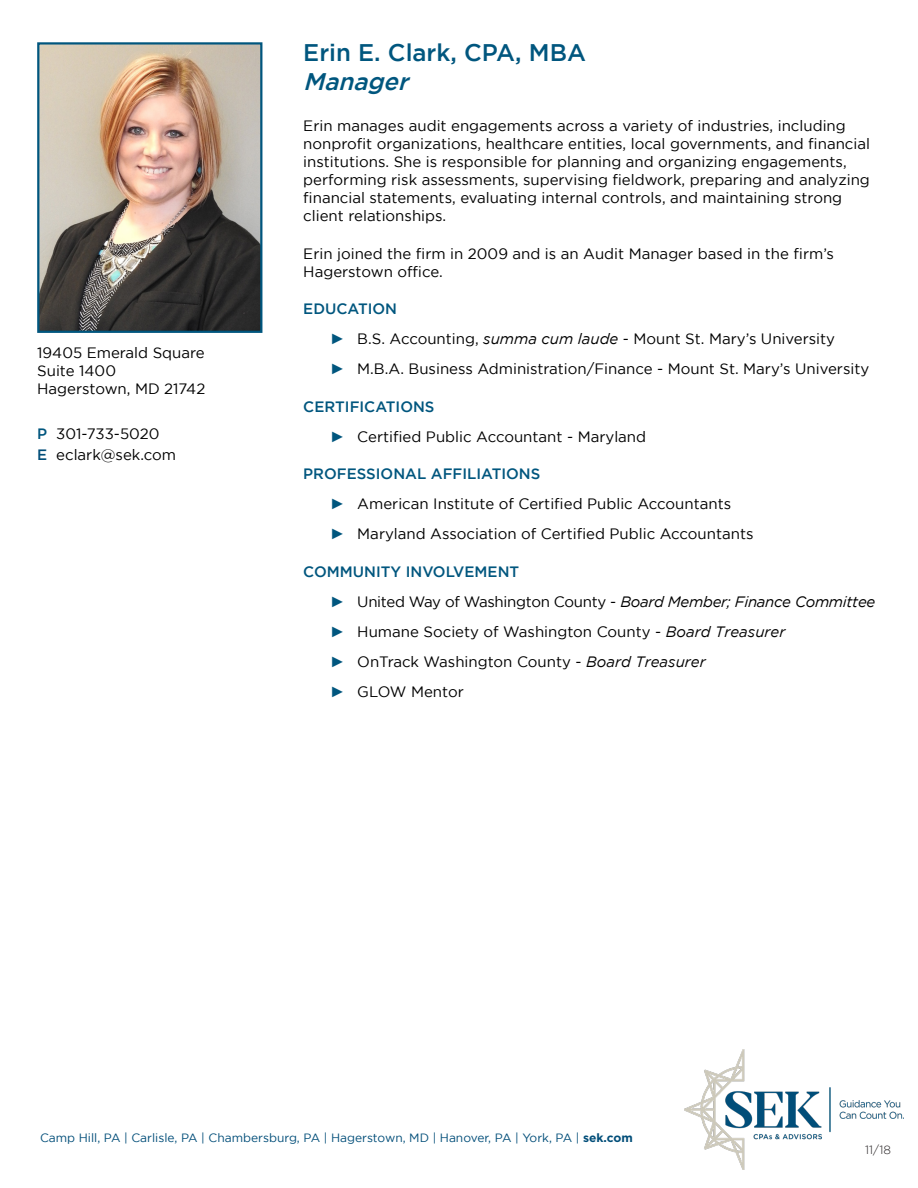
<style>
.page{position:relative;width:918px;height:1188px;background:#fff}
.page>*{position:absolute;margin:0;border:0;box-sizing:border-box;transform-origin:0 0}
.t1{font:500 24px "Gotham";color:#00567e}
.t2{font:italic 500 24px "Gotham";color:#00567e}
.t3{font:15px/18px "Gotham";color:#000}
.Blue_Bullet_BlackTex{font:500 15px "Gotham";color:#00567e}
.t4{font:15px "Gotham";letter-spacing:-.02em;color:#000}
.t5{font:12px "Gotham";color:#024e79}
.Blue_Bullet_BlackTex-2{font:300 12px "Gotham";color:#231f20}
.s1{font-weight:500;color:#00567e}
.s2{font-weight:500;color:#024e79}
.s3{font-family:"Arial";color:#00567e}
.s4{font-style:italic}
.s5{font-weight:700}
</style>
<div class="page">
<img style="left:685px;top:1050px;width:219px;height:119px">
<img style="left:40px;top:45px;width:219px;height:285px">
<div style="left:37px;top:42px;width:225px;height:291px;border:2px solid #00567e"></div>
<p class="t3" style="left:37px;top:344px;width:169px">19405 Emerald Square</p>
<p class="t3" style="left:37px;top:362px;width:80px">Suite 1400</p>
<p class="t3" style="left:37px;top:380px;width:170px">Hagerstown, MD 21742</p>
<p class="t3" style="left:37px;top:425px;width:124px"><span class="s1">P</span> 301-733-5020</p>
<p class="t3" style="left:37px;top:446px;width:140px"><span class="s2">E</span> eclark@sek.com</p>
<p class="t1" style="left:303px;top:39px;width:284px">Erin E. Clark, CPA, MBA</p>
<p class="t2" style="left:303px;top:68px;width:113px">Manager</p>
<p class="t3" style="left:303px;top:117px;width:568px">Erin manages audit engagements across a variety of industries, including nonprofit organizations, healthcare entities, local governments, and financial institutions. She is responsible for planning and organizing engagements, performing risk assessments, supervising fieldwork, preparing and analyzing financial statements, evaluating internal controls, and maintaining strong client relationships.</p>
<p class="t3" style="left:303px;top:244px;width:532px">Erin joined the firm in 2009 and is an Audit Manager based in the firm’s<br>Hagerstown office.</p>
<p class="Blue_Bullet_BlackTex" style="left:303px;top:300px;width:95px">EDUCATION</p>
<p class="t3" style="left:330px;top:330px;width:506px"><span class="s3">►</span> B.S. Accounting, <span class="s4">summa cum laude</span> - Mount St. Mary’s University</p>
<p class="t3" style="left:330px;top:360px;width:541px"><span class="s3">►</span> M.B.A. Business Administration/Finance - Mount St. Mary’s University</p>
<p class="Blue_Bullet_BlackTex" style="left:303px;top:398px;width:133px">CERTIFICATIONS</p>
<p class="t3" style="left:330px;top:427px;width:317px"><span class="s3">►</span> Certified Public Accountant - Maryland</p>
<p class="Blue_Bullet_BlackTex" style="left:303px;top:465px;width:239px">PROFESSIONAL AFFILIATIONS</p>
<p class="t3" style="left:330px;top:495px;width:402px"><span class="s3">►</span> American Institute of Certified Public Accountants</p>
<p class="t3" style="left:330px;top:525px;width:425px"><span class="s3">►</span> Maryland Association of Certified Public Accountants</p>
<p class="Blue_Bullet_BlackTex" style="left:303px;top:563px;width:217px">COMMUNITY INVOLVEMENT</p>
<p class="t4" style="left:330px;top:593px;width:547px"><span class="s3">►</span> United Way of Washington County - <span class="s4">Board Member; Finance Committee</span></p>
<p class="t3" style="left:330px;top:622px;width:457px"><span class="s3">►</span> Humane Society of Washington County - <span class="s4">Board Treasurer</span></p>
<p class="t3" style="left:330px;top:652px;width:377px"><span class="s3">►</span> OnTrack Washington County - <span class="s4">Board Treasurer</span></p>
<p class="t3" style="left:330px;top:682px;width:135px"><span class="s3">►</span> GLOW Mentor</p>
<p class="t5" style="left:40px;top:1131px;width:594px">Camp Hill, PA | Carlisle, PA | Chambersburg, PA | Hagerstown, MD | Hanover, PA | York, PA | <span class="s5">sek.com</span></p>
<p class="Blue_Bullet_BlackTex-2" style="left:865px;top:1143px;width:27px">11/18</p>
</div>
